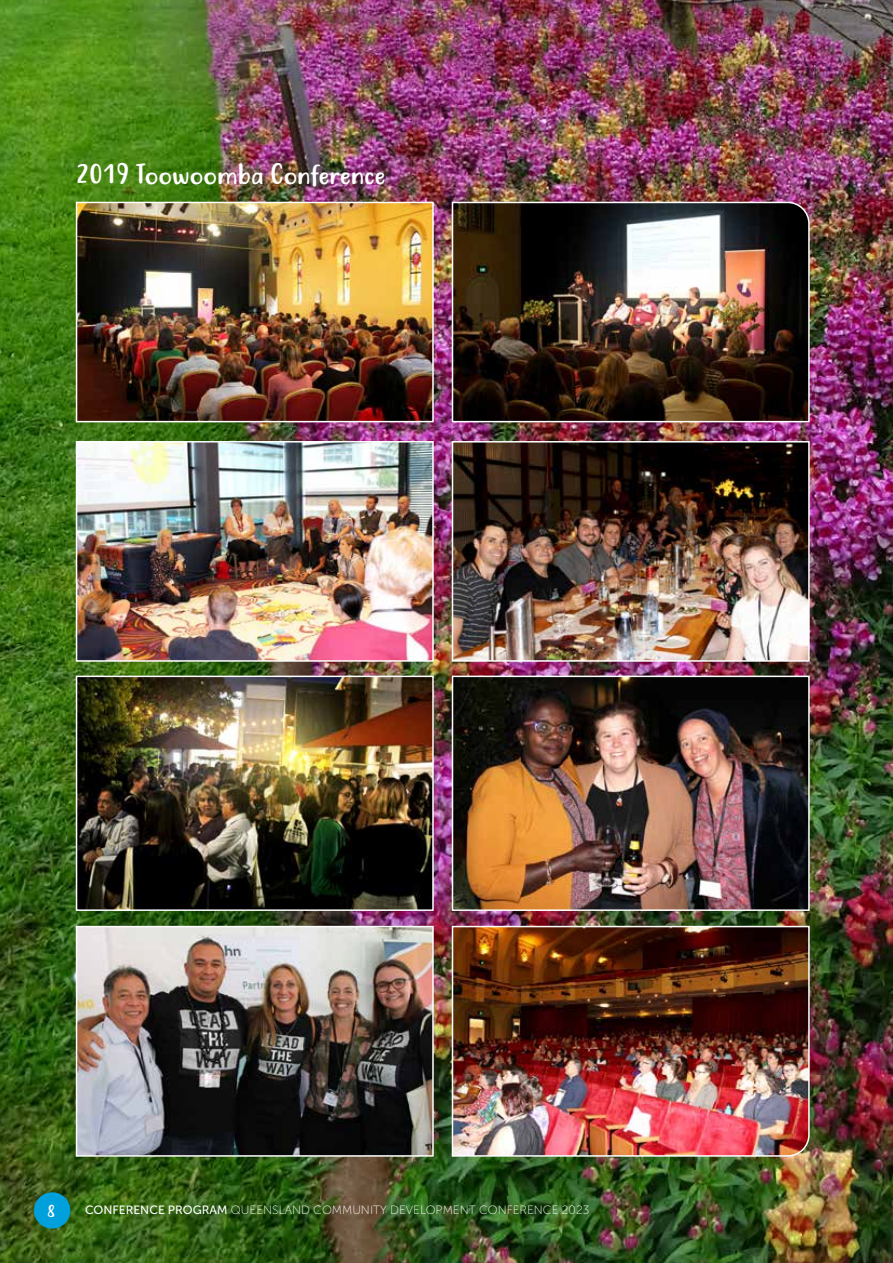
<style>
.page{position:relative;width:893px;height:1263px;background:#fff}
.page>*{position:absolute;margin:0;border:0;box-sizing:border-box;transform-origin:0 0}
.SubHeading{font:27px "Justtellmewhat";color:#fff}
.t1{font:16.5px "Justtellmewhat";color:#fff}
.t2{font:12px "Museo Sans 100";color:#fff}
.s1{font-family:"Museo Sans 500"}
</style>
<div class="page">
<img style="left:0;top:0;width:893px;height:1263px">
<img style="left:79px;top:679px;width:352px;height:229px">
<div style="left:76px;top:676px;width:358px;height:235px;border:2px solid #fff"></div>
<img style="left:455px;top:679px;width:352px;height:229px">
<div style="left:452px;top:676px;width:358px;height:235px;border:2px solid #fff"></div>
<img style="left:79px;top:444px;width:352px;height:215px">
<div style="left:76px;top:441px;width:358px;height:221px;border:2px solid #fff"></div>
<img style="left:79px;top:205px;width:352px;height:214px">
<div style="left:76px;top:202px;width:358px;height:220px;border:2px solid #fff"></div>
<img style="left:455px;top:444px;width:352px;height:215px">
<div style="left:452px;top:441px;width:358px;height:221px;border:2px solid #fff"></div>
<img style="left:451px;top:201px;width:359px;height:222px">
<img style="left:79px;top:929px;width:352px;height:225px">
<div style="left:76px;top:926px;width:358px;height:231px;border:2px solid #fff"></div>
<img style="left:451px;top:925px;width:359px;height:232px">
<div style="left:34px;top:1192px;width:36px;height:36px;background:#00a0dc;border-radius:50%"></div>
<p class="SubHeading" style="left:76px;top:158px;width:311px">2019 Toowoomba Conference</p>
<h2 class="t1" style="left:47px;top:1201px;width:10px">8</h2>
<p class="t2" style="left:85px;top:1204px;width:506px"><span class="s1">CONFERENCE PROGRAM</span> QUEENSLAND COMMUNITY DEVELOPMENT CONFERENCE 2023</p>
</div>
